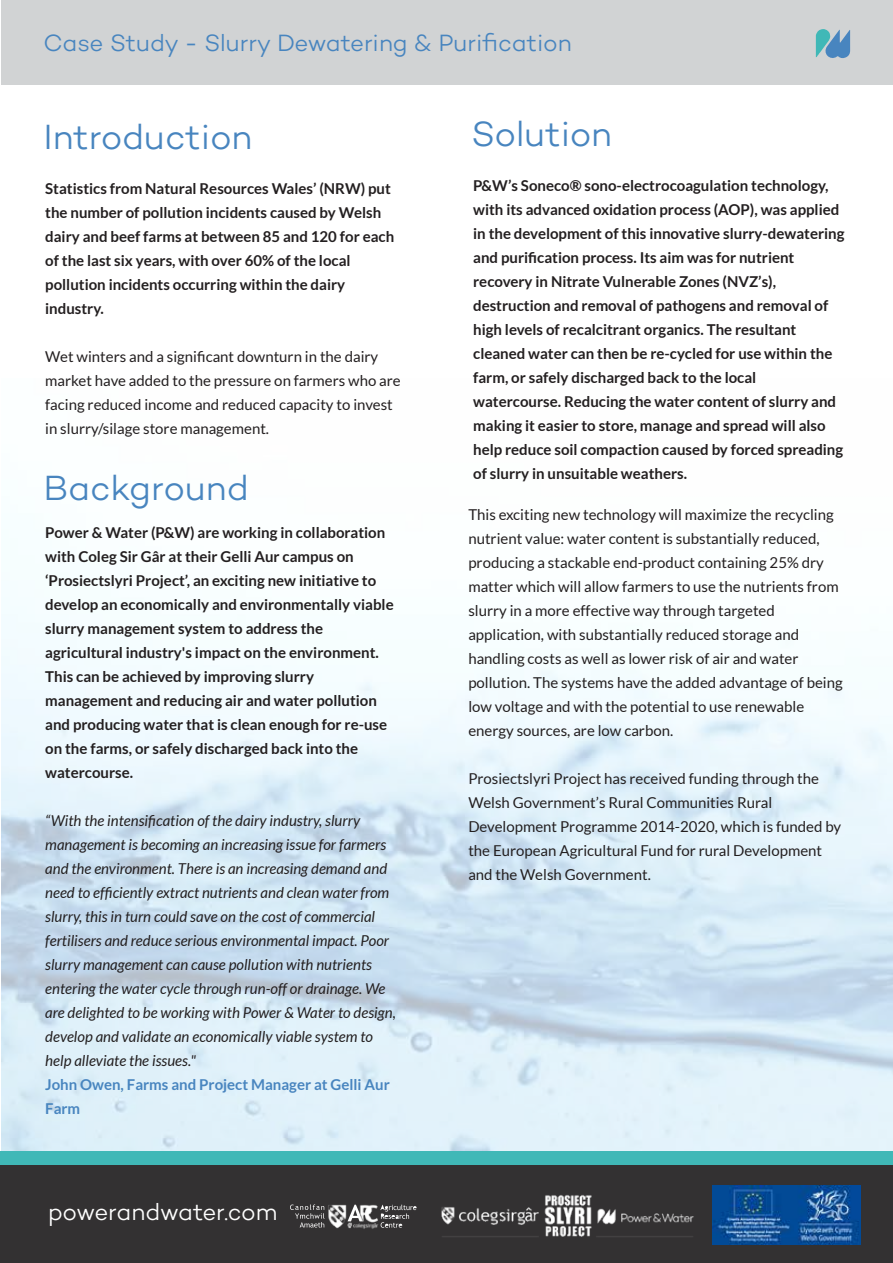
<style>
.page{position:relative;width:893px;height:1263px;background:#fff}
.page>*{position:absolute;margin:0;border:0;box-sizing:border-box;transform-origin:0 0}
.t1{font:35.7px "Campton Light DEMO";letter-spacing:-.005em;color:#4885bf}
.t2{font:31.8px "Campton Light DEMO";letter-spacing:-.01em;color:#fff}
.t3{font:24px "Campton Light DEMO";color:#4885bf}
.t4{font:24px "Campton Light DEMO";letter-spacing:-.01em;color:#fff}
.t5{font:700 15px/24px "Lato";color:#231f20}
.t6{font:15px/24px "Lato";color:#231f20}
.t7{font:italic 15px/24px "Lato";color:#231f20}
.t8{font:700 15px/24px "Lato";color:#4885bf}
</style>
<div class="page">
<div style="left:1px;top:0;width:892px;height:84px;background:#d1d3d4"></div>
<svg style="left:816px;top:29px;width:34px;height:29px"></svg>
<img style="left:1px;top:597px;width:892px;height:555px">
<div style="left:0;top:1152px;width:893px;height:51px;background:#40b8b7"></div>
<div style="left:0;top:1166px;width:893px;height:97px;background:#333132"></div>
<img style="left:441px;top:1185px;width:275px;height:60px">
<img style="left:712px;top:1186px;width:148px;height:58px">
<img style="left:290px;top:1204px;width:127px;height:25px">
<h3 class="t3" style="left:44px;top:31px;width:530px">Case Study - Slurry Dewatering &amp; Purification</h3>
<h1 class="t1" style="left:44px;top:118px;width:210px">Introduction</h1>
<h1 class="t1" style="left:472px;top:115px;width:142px">Solution</h1>
<p class="t5" style="left:45px;top:177px;width:350px">Statistics from Natural Resources Wales’ (NRW) put the number of pollution incidents caused by Welsh dairy and beef farms at between 85 and 120 for each of the last six years, with over 60% of the local pollution incidents occurring within the dairy industry.</p>
<p class="t6" style="left:45px;top:345px;width:357px">Wet winters and a significant downturn in the dairy market have added to the pressure on farmers who are facing reduced income and reduced capacity to invest in slurry/silage store management.</p>
<h1 class="t1" style="left:44px;top:469px;width:207px">Background</h1>
<p class="t5" style="left:45px;top:520px;width:350px">Power &amp; Water (P&amp;W) are working in collaboration with Coleg Sir Gâr at their Gelli Aur campus on ‘Prosiectslyri Project’, an exciting new initiative to develop an economically and environmentally viable slurry management system to address the agricultural industry's impact on the environment.<br>This can be achieved by improving slurry management and reducing air and water pollution and producing water that is clean enough for re-use on the farms, or safely discharged back into the watercourse.</p>
<p class="t7" style="left:45px;top:809px;width:352px">“With the intensification of the dairy industry, slurry management is becoming an increasing issue for farmers and the environment. There is an increasing demand and need to efficiently extract nutrients and clean water from slurry, this in turn could save on the cost of commercial fertilisers and reduce serious environmental impact. Poor slurry management can cause pollution with nutrients entering the water cycle through run-off or drainage. We are delighted to be working with Power &amp; Water to design, develop and validate an economically viable system to help alleviate the issues."</p>
<p class="t8" style="left:45px;top:1072px;width:346px">John Owen, Farms and Project Manager at Gelli Aur<br>Farm</p>
<h2 class="t2" style="left:46px;top:1195px;width:306px">powerandwater.com</h2>
<h3 class="t4" style="left:48px;top:1199px;width:231px">powerandwater.com</h3>
<p class="t5" style="left:473px;top:173px;width:373px">P&amp;W’s Soneco® sono-electrocoagulation technology, with its advanced oxidation process (AOP), was applied in the development of this innovative slurry-dewatering and purification process. Its aim was for nutrient recovery in Nitrate Vulnerable Zones (NVZ’s), destruction and removal of pathogens and removal of high levels of recalcitrant organics. The resultant cleaned water can then be re-cycled for use within the farm, or safely discharged back to the local watercourse. Reducing the water content of slurry and making it easier to store, manage and spread will also help reduce soil compaction caused by forced spreading of slurry in unsuitable weathers.</p>
<p class="t6" style="left:468px;top:502px;width:376px">This exciting new technology will maximize the recycling nutrient value: water content is substantially reduced, producing a stackable end-product containing 25% dry matter which will allow farmers to use the nutrients from slurry in a more effective way through targeted application, with substantially reduced storage and handling costs as well as lower risk of air and water pollution. The systems have the added advantage of being low voltage and with the potential to use renewable energy sources, are low carbon.</p>
<p class="t6" style="left:468px;top:766px;width:374px">Prosiectslyri Project has received funding through the Welsh Government’s Rural Communities Rural Development Programme 2014-2020, which is funded by the European Agricultural Fund for rural Development and the Welsh Government.</p>
</div>
